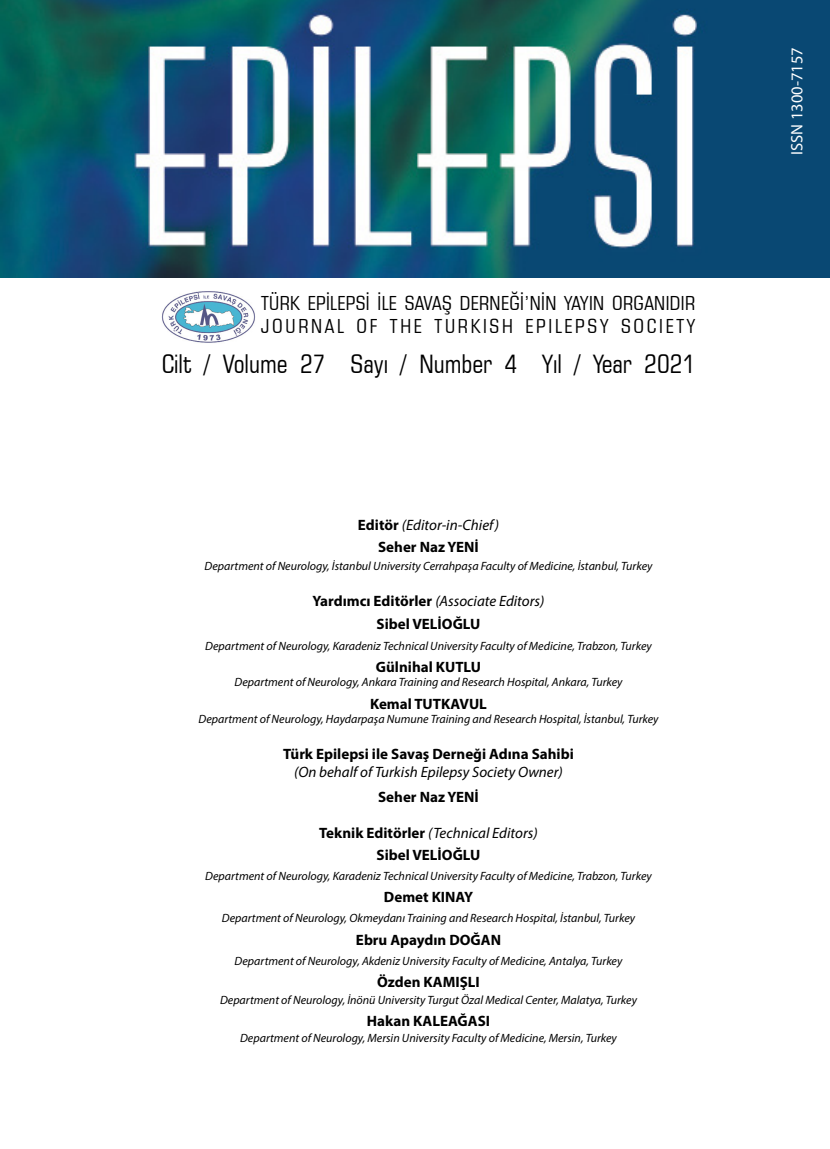
<style>
.page{position:relative;width:830px;height:1149px;background:#fff}
.page>*{position:absolute;margin:0;border:0;box-sizing:border-box;transform-origin:0 0}
.t1{font:condensed 25.5px "Square 721 BT";color:#000}
.t2{font:condensed 19.5px/23.4px "Square 721 BT";letter-spacing:.02em;color:#000}
.t3{font:16.5px "Myriad Pro";color:#fff}
.t4{font:700 15px/22.2px "Myriad Pro";color:#000;text-align:center}
.t5{font:italic 15px "Myriad Pro";color:#000}
.t6{font:italic 12px "Myriad Pro";color:#000}
.s1{font-weight:400;font-style:italic}
</style>
<div class="page">
<img style="left:0;top:0;width:829px;height:277px">
<img style="left:162px;top:291px;width:93px;height:52px">
<h2 class="t2" style="left:261px;top:291px;width:435px">TÜRK EPİLEPSİ İLE SAVAŞ DERNEĞİ’NİN YAYIN ORGANIDIR<br>JOURNAL OF THE TURKISH EPILEPSY SOCIETY</h2>
<h1 class="t1" style="left:162px;top:348px;width:535px">Cilt / Volume 27 Sayı / Number 4 Yıl / Year 2021</h1>
<p class="t4" style="left:358px;top:513px;width:142px">Editör <span class="s1">(Editor-in-Chief)<br></span>Seher Naz YENİ</p>
<p class="t6" style="left:204px;top:559px;width:449px">Department of Neurology, İstanbul University Cerrahpaşa Faculty of Medicine, İstanbul, Turkey</p>
<p class="t4" style="left:312px;top:589px;width:233px">Yardımcı Editörler <span class="s1">(Associate Editors)<br></span>Sibel VELİOĞLU</p>
<p class="t6" style="left:205px;top:638px;width:448px">Department of Neurology, Karadeniz Technical University Faculty of Medicine, Trabzon, Turkey</p>
<p class="t4" style="left:376px;top:655px;width:106px">Gülnihal KUTLU</p>
<p class="t6" style="left:234px;top:674px;width:389px">Department of Neurology, Ankara Training and Research Hospital, Ankara, Turkey</p>
<p class="t4" style="left:370px;top:691px;width:118px">Kemal TUTKAVUL</p>
<p class="t6" style="left:198px;top:711px;width:461px">Department of Neurology, Haydarpaşa Numune Training and Research Hospital, İstanbul, Turkey</p>
<p class="t4" style="left:283px;top:742px;width:292px">Türk Epilepsi ile Savaş Derneği Adına Sahibi</p>
<p class="t5" style="left:294px;top:762px;width:270px">(On behalf of Turkish Epilepsy Society Owner)</p>
<p class="t4" style="left:378px;top:784px;width:102px">Seher Naz YENİ</p>
<p class="t4" style="left:319px;top:820px;width:220px">Teknik Editörler <span class="s1">(Technical Editors)<br></span>Sibel VELİOĞLU</p>
<p class="t6" style="left:205px;top:868px;width:448px">Department of Neurology, Karadeniz Technical University Faculty of Medicine, Trabzon, Turkey</p>
<p class="t4" style="left:384px;top:885px;width:91px">Demet KINAY</p>
<p class="t6" style="left:222px;top:910px;width:414px">Department of Neurology, Okmeydanı Training and Research Hospital, İstanbul, Turkey</p>
<p class="t4" style="left:356px;top:927px;width:147px">Ebru Apaydın DOĞAN</p>
<p class="t6" style="left:234px;top:953px;width:389px">Department of Neurology, Akdeniz University Faculty of Medicine, Antalya, Turkey</p>
<p class="t4" style="left:377px;top:970px;width:104px">Özden KAMIŞLI</p>
<p class="t6" style="left:220px;top:991px;width:418px">Department of Neurology, İnönü University Turgut Özal Medical Center, Malatya, Turkey</p>
<p class="t4" style="left:367px;top:1008px;width:125px">Hakan KALEAĞASI</p>
<p class="t6" style="left:240px;top:1030px;width:378px">Department of Neurology, Mersin University Faculty of Medicine, Mersin, Turkey</p>
<h3 class="t3" style="left:786px;top:155px;width:109px;rotate:-90deg">ISSN 1300-7157</h3>
</div>
